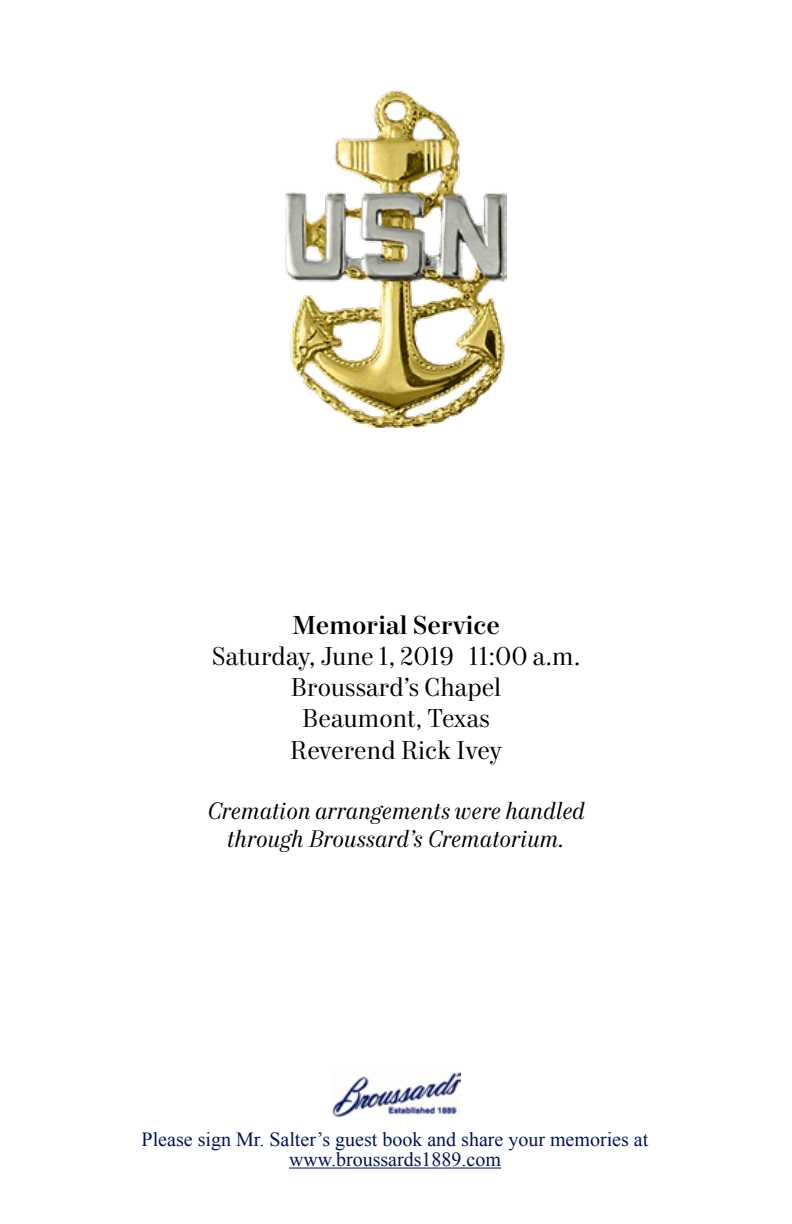
<style>
.page{position:relative;width:792px;height:1224px;background:#fff}
.page>*{position:absolute;margin:0;border:0;box-sizing:border-box;transform-origin:0 0}
.t1{font:26px/31.2px "Mort Modern 08";color:#000;text-align:center}
.t2{font:500 26px "Mort Modern 09";color:#000}
.t3{font:italic 24px/28.8px "Mort Modern 08";color:#000;text-align:center}
.t4{font:20px/20px "Times New Roman";color:#00115e;text-align:center}
</style>
<div class="page">
<img style="left:333px;top:1072px;width:127px;height:46px">
<hr style="left:289px;top:1168px;width:212px;height:1px;background:#00115e">
<img style="left:285px;top:90px;width:222px;height:337px">
<p class="t2" style="left:292px;top:609px;width:209px">Memorial Service</p>
<p class="t1" style="left:211px;top:642px;width:371px">Saturday, June 1, 2019 11:00 a.m.<br>Broussard’s Chapel<br>Beaumont, Texas<br>Reverend Rick Ivey</p>
<p class="t3" style="left:207px;top:797px;width:380px">Cremation arrangements were handled through Broussard’s Crematorium.</p>
<p class="t4" style="left:142px;top:1129px;width:508px">Please sign Mr. Salter’s guest book and share your memories at www.broussards1889.com</p>
</div>
